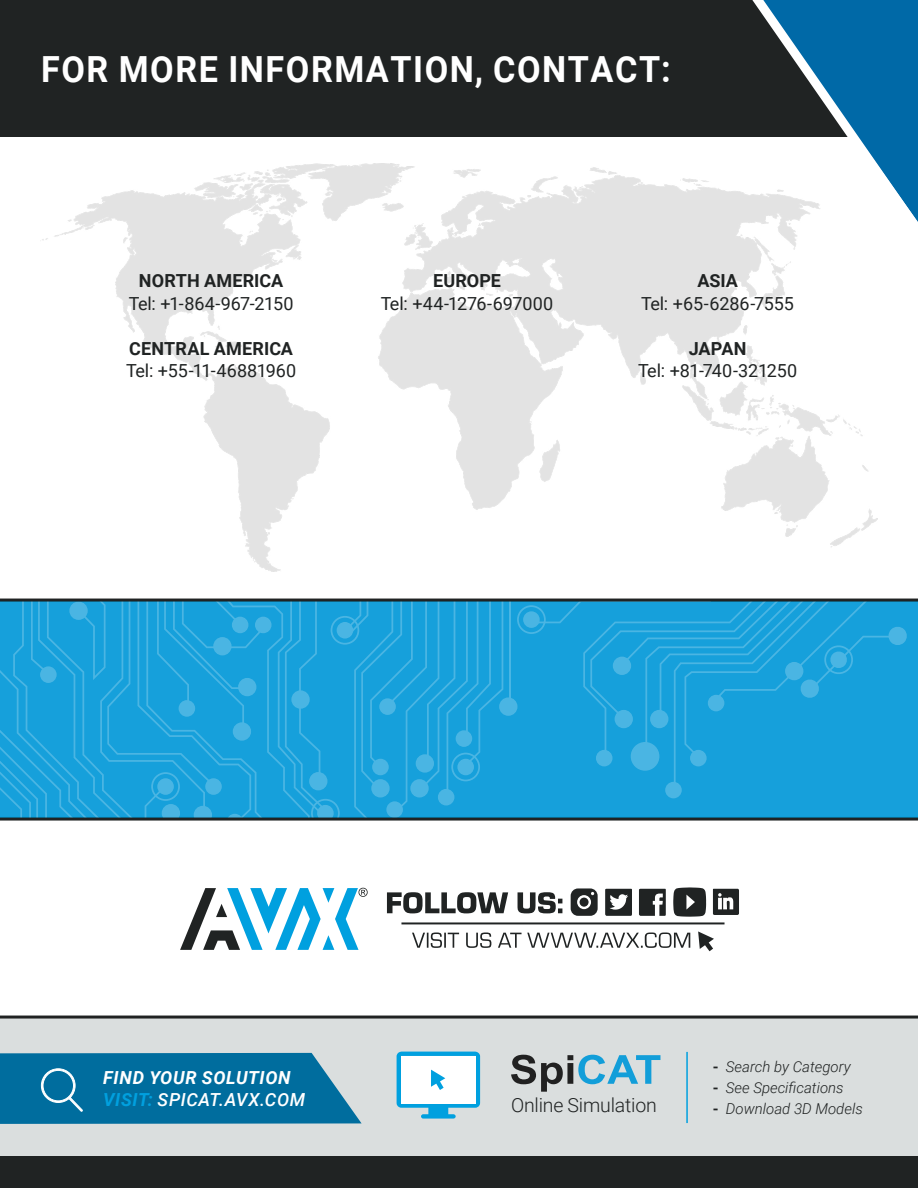
<style>
.page{position:relative;width:918px;height:1188px;background:#fff}
.page>*{position:absolute;margin:0;border:0;box-sizing:border-box;transform-origin:0 0}
.t1{font:700 36px "Roboto";letter-spacing:.045em;color:#fff;scale:.95 1}
.t2{font:300 19.5px "Roboto";letter-spacing:-.01em;color:#202323}
.t3{font:18px "Roboto";letter-spacing:-.005em;color:#202323}
.t4{font:700 18px "Roboto";letter-spacing:.005em;color:#202323}
.t5{font:italic 700 18px/21.6px "Roboto";letter-spacing:.035em;color:#fff}
.t6{font:italic 300 15px "Roboto";color:#202323}
.s1{color:#00a0df}
.s2{font-weight:500}
.s3{font-weight:700;font-style:normal}
</style>
<div class="page">
<div style="left:0;top:1017px;width:917px;height:140px;background:#dadede"></div>
<div style="left:0;top:0;width:884px;height:136px;background:#202323"></div>
<img style="left:42px;top:163px;width:836px;height:409px">
<svg style="left:180px;top:888px;width:188px;height:62px"></svg>
<svg style="left:412px;top:933px;width:278px;height:15px"></svg>
<svg style="left:698px;top:931px;width:16px;height:20px"></svg>
<svg style="left:387px;top:892px;width:121px;height:21px"></svg>
<svg style="left:518px;top:892px;width:44px;height:21px"></svg>
<svg style="left:571px;top:888px;width:27px;height:28px"></svg>
<svg style="left:605px;top:889px;width:27px;height:27px"></svg>
<svg style="left:639px;top:889px;width:27px;height:27px"></svg>
<svg style="left:673px;top:887px;width:33px;height:30px"></svg>
<svg style="left:713px;top:889px;width:26px;height:26px"></svg>
<hr style="left:401px;top:922px;width:324px;height:2px;background:#202323">
<svg style="left:737px;top:0;width:181px;height:239px"></svg>
<hr style="left:686px;top:1052px;width:2px;height:71px;background:#00a0df">
<svg style="left:0;top:1053px;width:362px;height:71px"></svg>
<hr style="left:917px;top:1017px;width:1px;height:140px;background:#dadede">
<div style="left:503px;top:602px;width:415px;height:216px;background:#16a0db"></div>
<div style="left:0;top:1156px;width:918px;height:32px;background:#202323"></div>
<hr style="left:0;top:1016px;width:918px;height:3px;background:#202323">
<hr style="left:509px;top:599px;width:1px;height:104px;background:#fff">
<div style="left:665px;top:782px;width:17px;height:16px;background:#4ab5e3;border-radius:50%"></div>
<div style="left:500px;top:698px;width:17px;height:17px;background:#4ab5e3;border-radius:50%"></div>
<div style="left:499px;top:697px;width:19px;height:19px;border:2px solid #fff;border-radius:50%"></div>
<div style="left:517px;top:605px;width:29px;height:29px;border:2px solid #fff;border-radius:50%"></div>
<div style="left:523px;top:611px;width:17px;height:17px;background:#4ab5e3;border-radius:50%"></div>
<svg style="left:534px;top:602px;width:375px;height:185px"></svg>
<svg style="left:0;top:602px;width:503px;height:216px"></svg>
<hr style="left:0;top:599px;width:918px;height:3px;background:#202323">
<hr style="left:0;top:818px;width:918px;height:3px;background:#202323">
<svg style="left:511px;top:1055px;width:149px;height:37px"></svg>
<svg style="left:397px;top:1052px;width:83px;height:67px"></svg>
<h1 class="t1" style="left:41px;top:44px;width:664px">FOR MORE INFORMATION, CONTACT:</h1>
<p class="t4" style="left:139px;top:268px;width:146px">NORTH AMERICA</p>
<p class="t3" style="left:129px;top:291px;width:166px">Tel: +1-864-967-2150</p>
<p class="t4" style="left:129px;top:336px;width:165px">CENTRAL AMERICA</p>
<p class="t3" style="left:126px;top:358px;width:171px">Tel: +55-11-46881960</p>
<p class="t4" style="left:433px;top:268px;width:69px">EUROPE</p>
<p class="t3" style="left:381px;top:291px;width:174px">Tel: +44-1276-697000</p>
<p class="t4" style="left:697px;top:268px;width:42px">ASIA</p>
<p class="t3" style="left:641px;top:291px;width:154px">Tel: +65-6286-7555</p>
<p class="t4" style="left:689px;top:336px;width:59px">JAPAN</p>
<p class="t3" style="left:638px;top:358px;width:161px">Tel: +81-740-321250</p>
<p class="t5" style="left:103px;top:1066px;width:204px">FIND YOUR SOLUTION<br><span class="s1">VISIT:</span> <span class="s2">SPICAT.AVX.COM</span></p>
<p class="t6" style="left:713px;top:1056px;width:140px"><span class="s3">-</span> Search by Category</p>
<p class="t6" style="left:713px;top:1077px;width:132px"><span class="s3">-</span> See Specifications</p>
<p class="t2" style="left:511px;top:1092px;width:147px">Online Simulation</p>
<p class="t6" style="left:713px;top:1098px;width:152px"><span class="s3">-</span> Download 3D Models</p>
</div>
